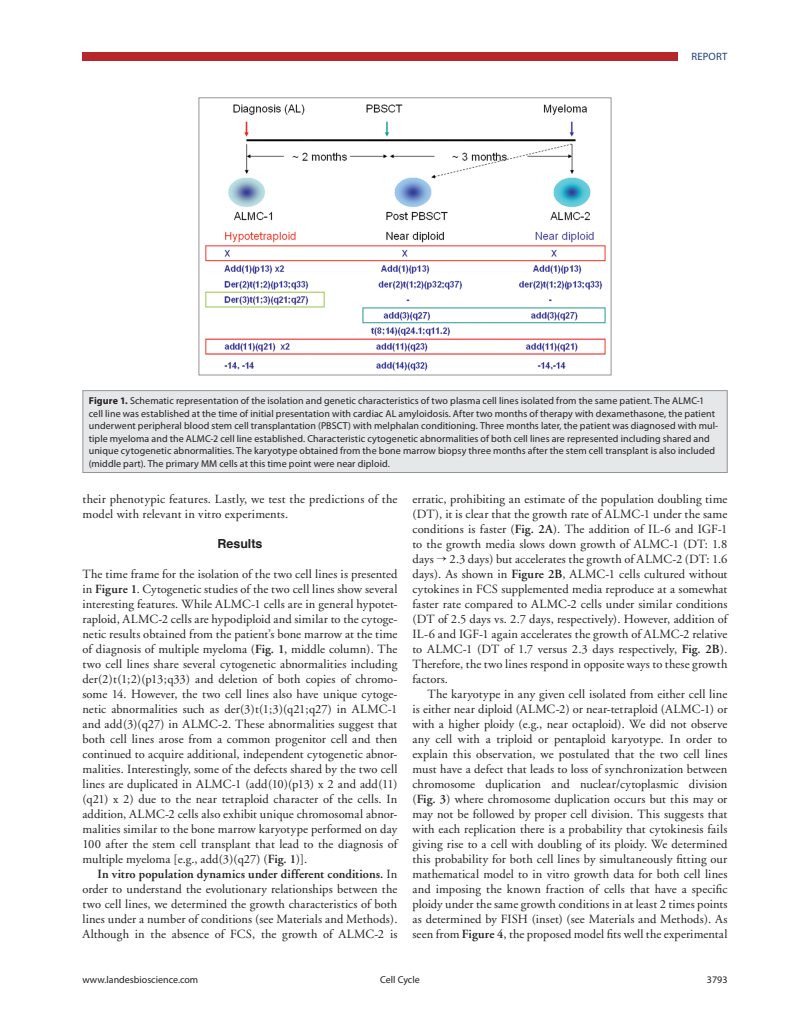
<style>
.page{position:relative;width:810px;height:1035px;background:#fff}
.page>*{position:absolute;margin:0;border:0;box-sizing:border-box;transform-origin:0 0}
.t1{font:12.5px/15px "Adobe Garamond";letter-spacing:.01em;color:#231f20;text-align:justify}
.t2{font:700 12.5px "Helvetica";color:#231f20}
.t3{font:10.62px "Myriad Pro";color:#193f7c}
.t4{font:10px/12.5px "Myriad Pro";letter-spacing:.005em;color:#231f20}
.s1{font-weight:700}
.s2{font-weight:600}
</style>
<div class="page">
<div style="left:82px;top:52px;width:596px;height:9px;background:#b7262b"></div>
<div style="left:83px;top:391px;width:644px;height:82px;background:#e6e7e9"></div>
<div style="left:83px;top:390px;width:645px;height:83px;border:1px solid #939598"></div>
<img style="left:205px;top:104px;width:401px;height:267px">
<div style="left:199px;top:97px;width:412px;height:278px;border:1px solid #939598"></div>
<p class="t3" style="left:691px;top:50px;width:7px">report</p>
<p class="t4" style="left:89px;top:394px;width:631px"><span class="s1">Figure 1.</span> Schematic representation of the isolation and genetic characteristics of two plasma cell lines isolated from the same patient. The ALMC-1 cell line was established at the time of initial presentation with cardiac AL amyloidosis. After two months of therapy with dexamethasone, the patient underwent peripheral blood stem cell transplantation (PBSCT) with melphalan conditioning. Three months later, the patient was diagnosed with mul&shy;tiple myeloma and the ALMC-2 cell line established. Characteristic cytogenetic abnormalities of both cell lines are represented including shared and unique cytogenetic abnormalities. The karyotype obtained from the bone marrow biopsy three months after the stem cell transplant is also included (middle part). The primary MM cells at this time point were near diploid.</p>
<p class="t1" style="left:82px;top:491px;width:316px">their phenotypic features. Lastly, we test the predictions of the model with relevant in vitro experiments.</p>
<p class="t2" style="left:217px;top:533px;width:47px">Results</p>
<p class="t1" style="left:82px;top:566px;width:317px">The time frame for the isolation of the two cell lines is presented in <span class="s2">Figure 1</span>. Cytogenetic studies of the two cell lines show several interesting features. While ALMC-1 cells are in general hypotet&shy;raploid, ALMC-2 cells are hypodiploid and similar to the cytoge&shy;netic results obtained from the patient’s bone marrow at the time of diagnosis of multiple myeloma (<span class="s2">Fig. 1</span>, middle column). The two cell lines share several cytogenetic abnormalities including der(2)t(1;2)(p13;q33) and deletion of both copies of chromo&shy;some 14. However, the two cell lines also have unique cytoge&shy;netic abnormalities such as der(3)t(1;3)(q21;q27) in ALMC-1 and add(3)(q27) in ALMC-2. These abnormalities suggest that both cell lines arose from a common progenitor cell and then continued to acquire additional, independent cytogenetic abnor&shy;malities. Interestingly, some of the defects shared by the two cell lines are duplicated in ALMC-1 (add(10)(p13) x 2 and add(11) (q21) x 2) due to the near tetraploid character of the cells. In addition, ALMC-2 cells also exhibit unique chromosomal abnor&shy;malities similar to the bone marrow karyotype performed on day 100 after the stem cell transplant that lead to the diagnosis of multiple myeloma [e.g., add(3)(q27) (<span class="s2">Fig. 1</span>)].</p>
<p class="t1" style="left:82px;top:866px;width:316px;text-indent:15px"><span class="s2">In vitro population dynamics under different conditions.</span> In order to understand the evolutionary relationships between the two cell lines, we determined the growth characteristics of both lines under a number of conditions (see Materials and Methods).<br>Although in the absence of FCS, the growth of ALMC-2 is</p>
<p class="t1" style="left:412px;top:491px;width:317px">erratic, prohibiting an estimate of the population doubling time (DT), it is clear that the growth rate of ALMC-1 under the same conditions is faster (<span class="s2">Fig. 2A</span>). The addition of IL-6 and IGF-1 to the growth media slows down growth of ALMC-1 (DT: 1.8 days → 2.3 days) but accelerates the growth of ALMC-2 (DT: 1.6 days). As shown in <span class="s2">Figure 2B</span>, ALMC-1 cells cultured without cytokines in FCS supplemented media reproduce at a somewhat faster rate compared to ALMC-2 cells under similar conditions (DT of 2.5 days vs. 2.7 days, respectively). However, addition of IL-6 and IGF-1 again accelerates the growth of ALMC-2 relative to ALMC-1 (DT of 1.7 versus 2.3 days respectively, <span class="s2">Fig. 2B</span>).<br>Therefore, the two lines respond in opposite ways to these growth factors.</p>
<p class="t1" style="left:412px;top:686px;width:317px;text-indent:15px">The karyotype in any given cell isolated from either cell line is either near diploid (ALMC-2) or near-tetraploid (ALMC-1) or with a higher ploidy (e.g., near octaploid). We did not observe any cell with a triploid or pentaploid karyotype. In order to explain this observation, we postulated that the two cell lines must have a defect that leads to loss of synchronization between chromosome duplication and nuclear/cytoplasmic division (<span class="s2">Fig. 3</span>) where chromosome duplication occurs but this may or may not be followed by proper cell division. This suggests that with each replication there is a probability that cytokinesis fails giving rise to a cell with doubling of its ploidy. We determined this probability for both cell lines by simultaneously fitting our mathematical model to in vitro growth data for both cell lines and imposing the known fraction of cells that have a specific ploidy under the same growth conditions in at least 2 times points as determined by FISH (inset) (see Materials and Methods). As seen from <span class="s2">Figure 4</span>, the proposed model fits well the experimental</p>
<p class="t4" style="left:82px;top:973px;width:117px">www.landesbioscience.com</p>
<p class="t4" style="left:380px;top:973px;width:41px">Cell Cycle</p>
<p class="t4" style="left:707px;top:973px;width:22px">3793</p>
</div>
